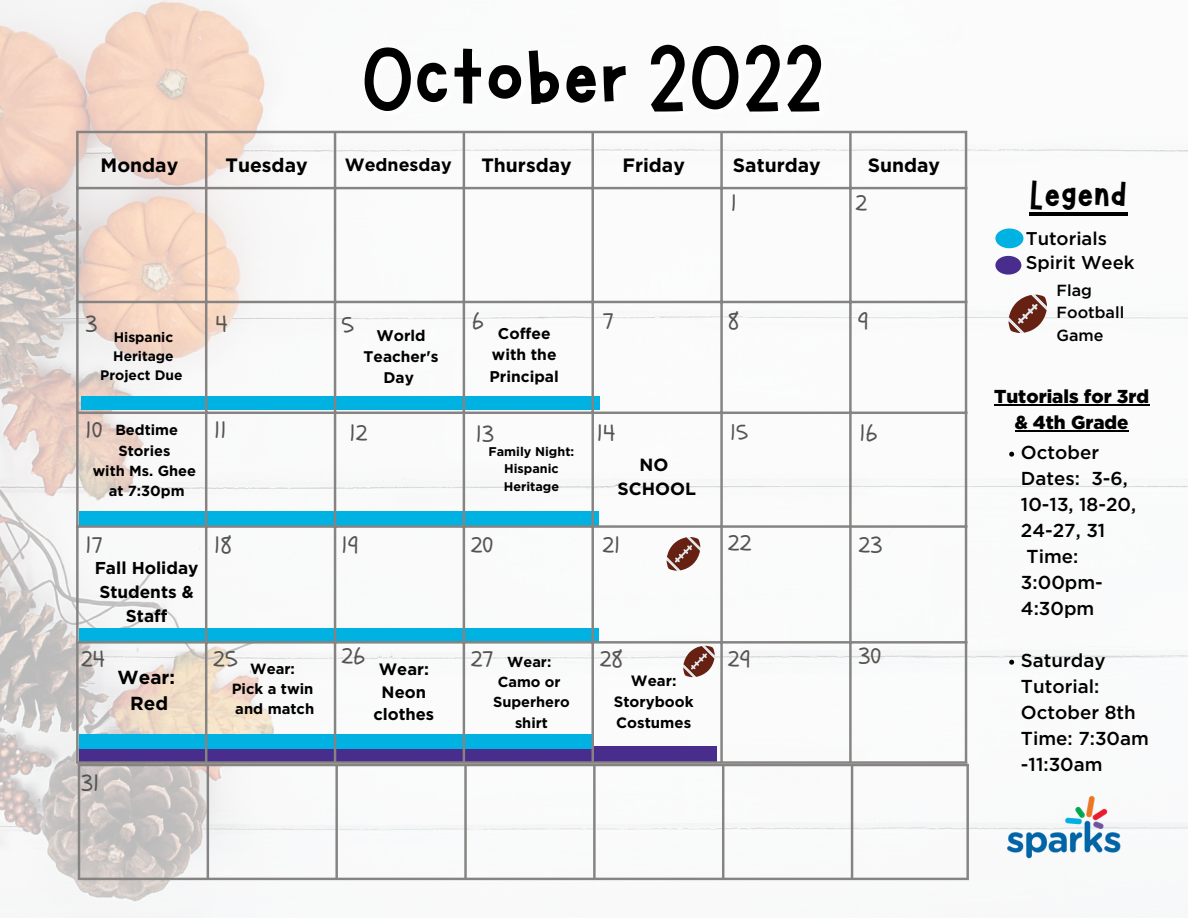
<style>
.page{position:relative;width:1188px;height:918px;background:#fff}
.page>*{position:absolute;margin:0;border:0;box-sizing:border-box;transform-origin:0 0}
.t1{font:93.3px "Marykate";color:#000}
.t2{font:42.3px "Marykate";color:#000}
.t3{font:23.1px "Schoolbell";color:#545351}
.t4{font:22.05px "Schoolbell";color:#545351}
.t5{font:700 19.35px "Gotham";color:#000}
.t6{font:700 18.9px/25.5px "Gotham";color:#000;text-align:center}
.t7{font:500 18.75px/26px "Gotham";color:#000}
.t8{font:900 18.75px/26px "Gotham";color:#000;text-align:center}
.t9{font:500 18.45px/24.8px "Gotham";color:#000}
.t10{font:700 17.85px "Gotham";color:#000}
.t11{font:700 17.7px/24.5px "Gotham";color:#000;text-align:center}
.t12{font:700 17.25px/23.7px "Gotham";color:#000;text-align:center}
.t13{font:700 16.5px/22.4px "Gotham";color:#000;text-align:center}
.t14{font:500 16.05px/22.2px "Gotham";color:#000}
.t15{font:700 15.6px/21.5px "Gotham";color:#000;text-align:center}
.t16{font:700 15.45px/21.3px "Gotham";color:#000;text-align:center}
.t17{font:700 15px/20.7px "Gotham";color:#000;text-align:center}
.t18{font:700 14.85px/20px "Gotham";color:#000;text-align:center}
.t19{font:700 14.55px/20.2px "Gotham";color:#000;text-align:center}
.t20{font:700 13.8px/19px "Gotham";color:#000;text-align:center}
.t21{font:700 12.6px/17.2px "Gotham";color:#000;text-align:center}
</style>
<div class="page">
<img style="left:0;top:0;width:1188px;height:918px">
<div style="left:79px;top:746px;width:638px;height:16px;background:#482d8c"></div>
<div style="left:79px;top:735px;width:513px;height:13px;background:#00b2e2"></div>
<div style="left:79px;top:628px;width:520px;height:14px;background:#00b2e2"></div>
<div style="left:79px;top:512px;width:520px;height:13px;background:#00b2e2"></div>
<div style="left:81px;top:396px;width:519px;height:13px;background:#00b2e2"></div>
<hr style="left:78px;top:766px;width:2px;height:112px;background:#858482">
<hr style="left:207px;top:766px;width:2px;height:112px;background:#858482">
<hr style="left:335px;top:766px;width:3px;height:112px;background:#858482">
<hr style="left:464px;top:766px;width:3px;height:112px;background:#858482">
<hr style="left:593px;top:766px;width:3px;height:112px;background:#858482">
<hr style="left:722px;top:766px;width:2px;height:112px;background:#858482">
<hr style="left:851px;top:766px;width:2px;height:112px;background:#858482">
<hr style="left:966px;top:766px;width:3px;height:112px;background:#858482">
<hr style="left:78px;top:764px;width:891px;height:2px;background:#858482">
<hr style="left:78px;top:878px;width:891px;height:2px;background:#858482">
<hr style="left:76px;top:133px;width:3px;height:628px;background:#858482">
<hr style="left:205px;top:133px;width:2px;height:628px;background:#858482">
<hr style="left:334px;top:133px;width:2px;height:628px;background:#858482">
<hr style="left:463px;top:133px;width:2px;height:628px;background:#858482">
<hr style="left:591px;top:133px;width:3px;height:628px;background:#858482">
<hr style="left:720px;top:133px;width:3px;height:628px;background:#858482">
<hr style="left:849px;top:133px;width:3px;height:628px;background:#858482">
<hr style="left:965px;top:133px;width:2px;height:628px;background:#858482">
<hr style="left:76px;top:131px;width:891px;height:2px;background:#858482">
<hr style="left:76px;top:187px;width:891px;height:2px;background:#858482">
<hr style="left:76px;top:301px;width:891px;height:2px;background:#858482">
<hr style="left:76px;top:412px;width:891px;height:2px;background:#858482">
<hr style="left:76px;top:525px;width:891px;height:3px;background:#858482">
<hr style="left:76px;top:641px;width:891px;height:3px;background:#858482">
<hr style="left:76px;top:761px;width:891px;height:3px;background:#858482">
<svg style="left:667px;top:537px;width:33px;height:34px"></svg>
<svg style="left:683px;top:646px;width:32px;height:31px"></svg>
<hr style="left:1029px;top:212px;width:99px;height:4px;background:#000">
<div style="left:995px;top:229px;width:28px;height:19px;background:#00b2e2;border-radius:50%"></div>
<div style="left:995px;top:256px;width:26px;height:19px;background:#482d8c;border-radius:50%"></div>
<svg style="left:1009px;top:295px;width:38px;height:38px"></svg>
<img style="left:995px;top:784px;width:138px;height:86px">
<svg style="left:1009px;top:452px;width:5px;height:5px"></svg>
<svg style="left:1009px;top:660px;width:5px;height:5px"></svg>
<hr style="left:994px;top:404px;width:155px;height:2px;background:#000">
<hr style="left:1015px;top:430px;width:114px;height:2px;background:#000">
<h1 class="t1" style="left:362px;top:18px;width:464px">October 2022</h1>
<p class="t5" style="left:101px;top:157px;width:79px">Monday</p>
<p class="t5" style="left:225px;top:157px;width:84px">Tuesday</p>
<p class="t10" style="left:345px;top:157px;width:108px">Wednesday</p>
<p class="t5" style="left:481px;top:157px;width:92px">Thursday</p>
<p class="t5" style="left:622px;top:157px;width:64px">Friday</p>
<p class="t5" style="left:733px;top:157px;width:89px">Saturday</p>
<p class="t5" style="left:868px;top:157px;width:74px">Sunday</p>
<p class="t3" style="left:731px;top:188px;width:8px">1</p>
<p class="t3" style="left:856px;top:188px;width:13px">2</p>
<p class="t3" style="left:216px;top:309px;width:14px">4</p>
<p class="t3" style="left:342px;top:310px;width:14px">5</p>
<p class="t3" style="left:472px;top:306px;width:13px">6</p>
<p class="t3" style="left:603px;top:306px;width:13px">7</p>
<p class="t3" style="left:728px;top:306px;width:13px">8</p>
<p class="t3" style="left:858px;top:306px;width:12px">9</p>
<p class="t3" style="left:86px;top:309px;width:14px">3</p>
<p class="t20" style="left:100px;top:328px;width:84px">Hispanic<br>Heritage<br>Project Due</p>
<p class="t15" style="left:490px;top:323px;width:71px">Coffee with the<br>Principal</p>
<p class="t16" style="left:364px;top:325px;width:77px">World<br>Teacher's<br>Day</p>
<p class="t3" style="left:86px;top:415px;width:19px">10</p>
<p class="t3" style="left:214px;top:415px;width:14px">11</p>
<p class="t3" style="left:349px;top:418px;width:20px">12</p>
<p class="t3" style="left:476px;top:419px;width:20px">13</p>
<p class="t3" style="left:597px;top:418px;width:20px">14</p>
<p class="t4" style="left:730px;top:418px;width:19px">15</p>
<p class="t3" style="left:859px;top:418px;width:19px">16</p>
<p class="t19" style="left:93px;top:421px;width:105px">Bedtime<br>Stories<br>with Ms. Ghee at 7:30pm</p>
<p class="t21" style="left:489px;top:444px;width:87px">Family Night:<br>Hispanic<br>Heritage</p>
<p class="t11" style="left:617px;top:453px;width:80px">NO<br>SCHOOL</p>
<p class="t3" style="left:86px;top:530px;width:19px">17</p>
<p class="t12" style="left:95px;top:557px;width:105px">Fall Holiday<br>Students &amp;<br>Staff</p>
<p class="t3" style="left:214px;top:530px;width:19px">18</p>
<p class="t3" style="left:342px;top:530px;width:19px">19</p>
<p class="t3" style="left:471px;top:530px;width:24px">20</p>
<p class="t3" style="left:728px;top:528px;width:25px">22</p>
<p class="t3" style="left:859px;top:530px;width:25px">23</p>
<p class="t3" style="left:602px;top:530px;width:20px">21</p>
<p class="t3" style="left:81px;top:644px;width:25px">24</p>
<p class="t3" style="left:213px;top:644px;width:26px">25</p>
<p class="t3" style="left:342px;top:641px;width:25px">26</p>
<p class="t3" style="left:471px;top:644px;width:24px">27</p>
<p class="t6" style="left:118px;top:666px;width:59px">Wear:<br>Red</p>
<p class="t18" style="left:232px;top:659px;width:84px">Wear:<br>Pick a twin and match</p>
<p class="t13" style="left:373px;top:659px;width:62px">Wear:<br>Neon clothes</p>
<p class="t19" style="left:493px;top:653px;width:78px">Wear:<br>Camo or<br>Superhero shirt</p>
<p class="t3" style="left:81px;top:768px;width:20px">31</p>
<p class="t3" style="left:600px;top:644px;width:25px">28</p>
<p class="t17" style="left:614px;top:672px;width:81px">Wear:<br>Storybook<br>Costumes</p>
<p class="t3" style="left:728px;top:644px;width:24px">29</p>
<p class="t3" style="left:859px;top:641px;width:24px">30</p>
<h2 class="t2" style="left:1029px;top:168px;width:100px">Legend</h2>
<p class="t9" style="left:1026px;top:227px;width:110px">Tutorials<br>Spirit Week</p>
<p class="t14" style="left:1057px;top:280px;width:69px">Flag<br>Football<br>Game</p>
<p class="t8" style="left:994px;top:384px;width:157px">Tutorials for 3rd &amp; 4th Grade</p>
<p class="t7" style="left:1021px;top:440px;width:117px">October<br>Dates: 3-6,<br>10-13, 18-20,<br>24-27, 31<br>Time:<br>3:00pm-<br>4:30pm</p>
<p class="t7" style="left:1021px;top:648px;width:129px">Saturday<br>Tutorial:<br>October 8th<br>Time: 7:30am -11:30am</p>
</div>
